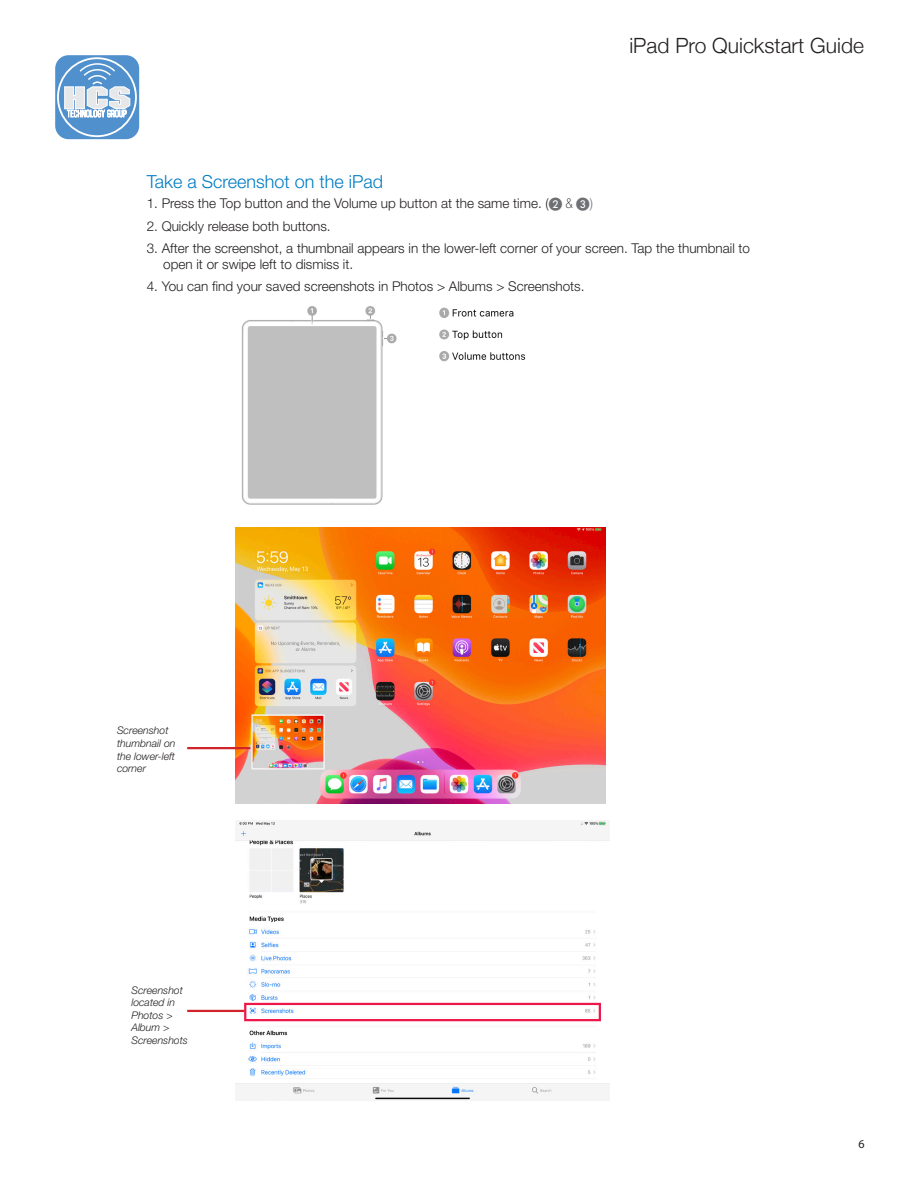
<style>
.page{position:relative;width:918px;height:1188px;background:#fff}
.page>*{position:absolute;margin:0;border:0;box-sizing:border-box;transform-origin:0 0}
.t1{font:300 21px "Helvetica Neue";color:#231f20}
.Lead_head-Color{font:300 18px "Helvetica Neue LT Std";color:#007cc2}
.Copy-space_numbering{font:300 13.5px/16.2px "Helvetica Neue LT Std";color:#231f20}
.Copy-Helvetica_Lighg{font:300 13.5px "Helvetica Neue LT Std";color:#231f20}
.t2{font:12px "Myriad Pro";color:#231f20}
.Captions{font:italic 300 10.5px/12.6px "Helvetica Neue LT Std";color:#231f20}
.s1{color:#6f7073}
.s2{font-weight:100;font-stretch:condensed}
</style>
<div class="page">
<svg style="left:54px;top:54px;width:86px;height:86px"></svg>
<div style="left:55px;top:55px;width:84px;height:84px;background:#5090cc;border-radius:13px"></div>
<svg style="left:64px;top:62px;width:66px;height:57px"></svg>
<div style="left:57px;top:57px;width:80px;height:80px;border:2px solid #fff;border-radius:50%"></div>
<img style="left:241px;top:306px;width:285px;height:199px">
<img style="left:236px;top:527px;width:370px;height:277px">
<img style="left:236px;top:821px;width:373px;height:280px">
<hr style="left:187px;top:747px;width:63px;height:2px;background:#d1232a">
<hr style="left:187px;top:1010px;width:57px;height:2px;background:#d1232a">
<div style="left:244px;top:1003px;width:357px;height:18px;border:2px solid #ed1749"></div>
<h1 class="t1" style="left:629px;top:29px;width:236px">iPad Pro Quickstart Guide</h1>
<p class="Lead_head-Color" style="left:147px;top:170px;width:238px">Take a Screenshot on the iPad</p>
<p class="Copy-Helvetica_Lighg" style="left:147px;top:195px;width:448px">1. Press the Top button and the Volume up button at the same time. (<span class="s1">❷</span> <span class="s2">&amp;</span> <span class="s1">❸)</span></p>
<p class="Copy-Helvetica_Lighg" style="left:147px;top:218px;width:186px">2. Quickly release both buttons.</p>
<p class="Copy-space_numbering" style="left:163px;top:240px;width:588px;text-indent:-16px">3. After the screenshot, a thumbnail appears in the lower-left corner of your screen. Tap the thumbnail to open it or swipe left to dismiss it.</p>
<p class="Copy-space_numbering" style="left:147px;top:278px;width:439px">4. You can find your saved screenshots in Photos &gt; Albums &gt; Screenshots.</p>
<p class="Captions" style="left:117px;top:724px;width:60px">Screenshot thumbnail on the lower-left corner</p>
<p class="Captions" style="left:131px;top:983px;width:58px">Screenshot located in<br>Photos &gt;<br>Album &gt;<br>Screenshots</p>
<p class="t2" style="left:858px;top:1137px;width:8px">6</p>
</div>
